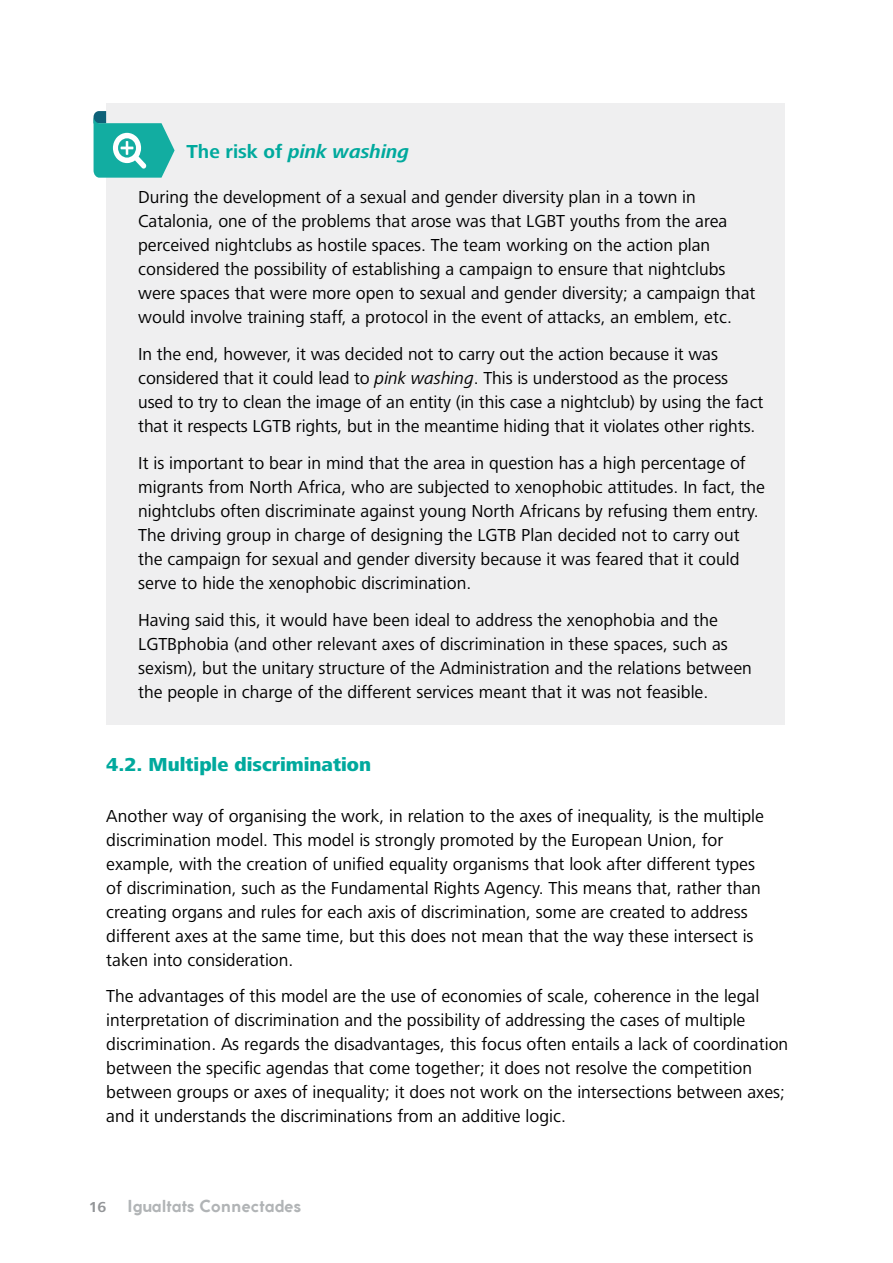
<style>
.page{position:relative;width:893px;height:1263px;background:#fff}
.page>*{position:absolute;margin:0;border:0;box-sizing:border-box;transform-origin:0 0}
.t1{font:800 19.5px "Frutiger Next LT";color:#00a99d}
.t2{font:italic 700 19.5px "Frutiger Next LT";color:#00a99d}
.t3{font:18px/24px "Frutiger Next LT";color:#000}
.t4{font:700 16.5px "Coco Gothic";color:#b1b4b6}
.t5{font:700 15px "Frutiger Next LT";color:#939598}
.s1{font-style:normal}
.s2{font-style:italic}
</style>
<div class="page">
<div style="left:106px;top:103px;width:679px;height:622px;background:#efeff0"></div>
<svg style="left:94px;top:111px;width:81px;height:67px"></svg>
<p class="t2" style="left:186px;top:141px;width:224px"><span class="s1">The risk of</span> pink washing</p>
<p class="t3" style="left:138px;top:185px;width:619px">During the development of a sexual and gender diversity plan in a town in Catalonia, one of the problems that arose was that LGBT youths from the area perceived nightclubs as hostile spaces. The team working on the action plan considered the possibility of establishing a campaign to ensure that nightclubs were spaces that were more open to sexual and gender diversity; a campaign that would involve training staff, a protocol in the event of attacks, an emblem, etc.</p>
<p class="t3" style="left:138px;top:342px;width:627px">In the end, however, it was decided not to carry out the action because it was considered that it could lead to <span class="s2">pink washing</span>. This is understood as the process used to try to clean the image of an entity (in this case a nightclub) by using the fact that it respects LGTB rights, but in the meantime hiding that it violates other rights.</p>
<p class="t3" style="left:138px;top:451px;width:628px">It is important to bear in mind that the area in question has a high percentage of migrants from North Africa, who are subjected to xenophobic attitudes. In fact, the nightclubs often discriminate against young North Africans by refusing them entry.<br>The driving group in charge of designing the LGTB Plan decided not to carry out the campaign for sexual and gender diversity because it was feared that it could serve to hide the xenophobic discrimination.</p>
<p class="t3" style="left:138px;top:608px;width:615px">Having said this, it would have been ideal to address the xenophobia and the LGTBphobia (and other relevant axes of discrimination in these spaces, such as sexism), but the unitary structure of the Administration and the relations between the people in charge of the different services meant that it was not feasible.</p>
<p class="t1" style="left:106px;top:753px;width:266px">4.2. Multiple discrimination</p>
<p class="t3" style="left:106px;top:803px;width:659px">Another way of organising the work, in relation to the axes of inequality, is the multiple discrimination model. This model is strongly promoted by the European Union, for example, with the creation of unified equality organisms that look after different types of discrimination, such as the Fundamental Rights Agency. This means that, rather than creating organs and rules for each axis of discrimination, some are created to address different axes at the same time, but this does not mean that the way these intersect is taken into consideration.</p>
<p class="t3" style="left:106px;top:984px;width:683px">The advantages of this model are the use of economies of scale, coherence in the legal interpretation of discrimination and the possibility of addressing the cases of multiple discrimination. As regards the disadvantages, this focus often entails a lack of coordination between the specific agendas that come together; it does not resolve the competition between groups or axes of inequality; it does not work on the intersections between axes; and it understands the discriminations from an additive logic.</p>
<p class="t5" style="left:89px;top:1198px;width:19px">16</p>
<p class="t4" style="left:128px;top:1194px;width:175px">Igualtats Connectades</p>
</div>
